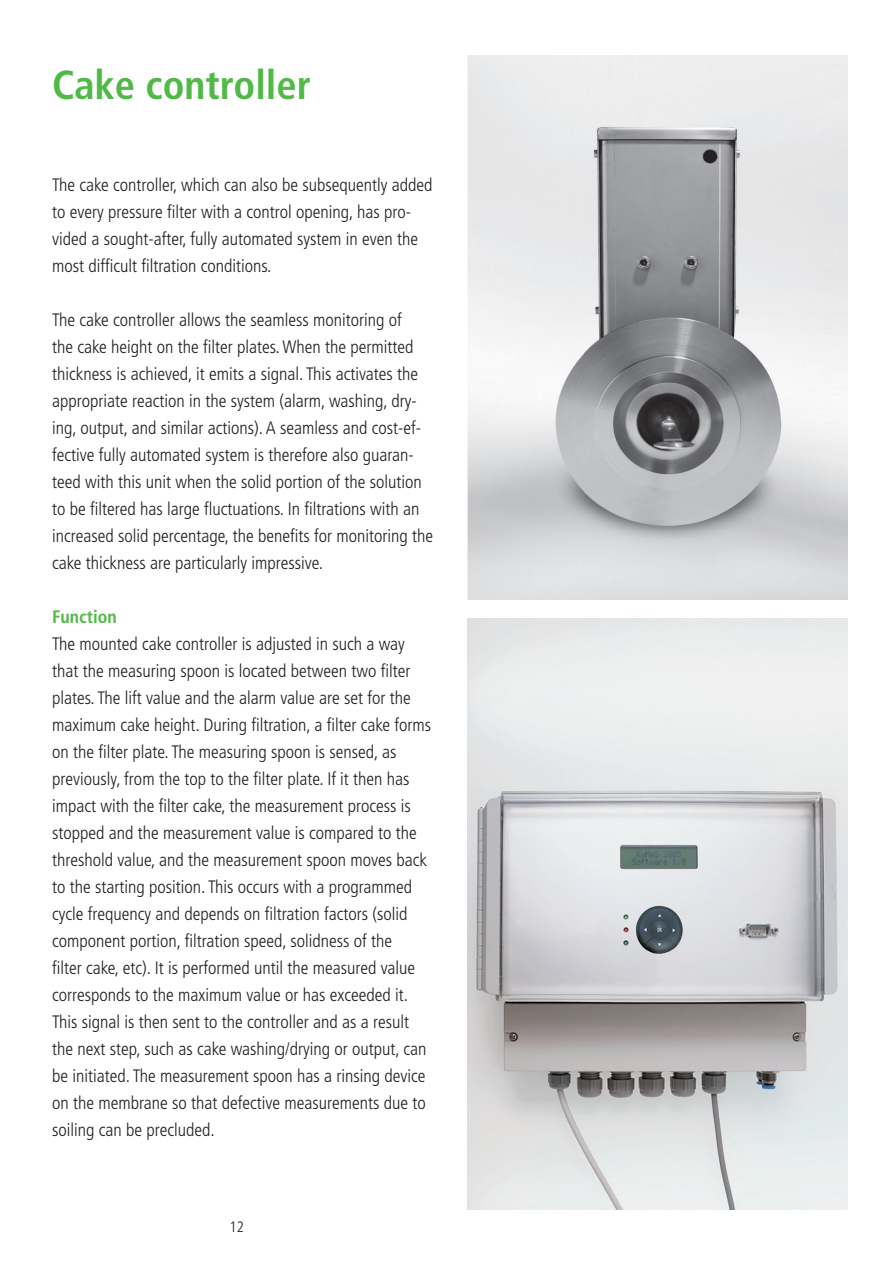
<style>
.page{position:relative;width:893px;height:1263px;background:#fff}
.page>*{position:absolute;margin:0;border:0;box-sizing:border-box;transform-origin:0 0}
.t1{font:700 condensed 40.5px "Frutiger";color:#51b948}
.t2{font:300 condensed 18px/27px "Frutiger";color:#231f20}
.t3{font:700 condensed 18px "Frutiger";color:#51b948}
.t4{font:300 condensed 15px "Frutiger";color:#231f20}
</style>
<div class="page">
<img style="left:467px;top:55px;width:380px;height:545px">
<img style="left:467px;top:618px;width:381px;height:591px">
<h1 class="t1" style="left:52px;top:61px;width:260px">Cake controller</h1>
<p class="t2" style="left:52px;top:172px;width:382px">The cake controller, which can also be subsequently added to every pressure filter with a control opening, has pro&shy;vided a sought-after, fully automated system in even the most difficult filtration conditions.</p>
<p class="t2" style="left:52px;top:307px;width:383px">The cake controller allows the seamless monitoring of<br>the cake height on the filter plates. When the permitted thickness is achieved, it emits a signal. This activates the appropriate reaction in the system (alarm, washing, dry&shy;ing, output, and similar actions). A seamless and cost-ef&shy;fective fully automated system is therefore also guaran&shy;teed with this unit when the solid portion of the solution to be filtered has large fluctuations. In filtrations with an increased solid percentage, the benefits for monitoring the cake thickness are particularly impressive.</p>
<p class="t3" style="left:52px;top:606px;width:66px">Function</p>
<p class="t2" style="left:52px;top:631px;width:381px">The mounted cake controller is adjusted in such a way that the measuring spoon is located between two filter plates. The lift value and the alarm value are set for the maximum cake height. During filtration, a filter cake forms on the filter plate. The measuring spoon is sensed, as previously, from the top to the filter plate. If it then has impact with the filter cake, the measurement process is stopped and the measurement value is compared to the threshold value, and the measurement spoon moves back to the starting position. This occurs with a programmed cycle frequency and depends on filtration factors (solid component portion, filtration speed, solidness of the<br>filter cake, etc). It is performed until the measured value corresponds to the maximum value or has exceeded it.<br>This signal is then sent to the controller and as a result the next step, such as cake washing/drying or output, can be initiated. The measurement spoon has a rinsing device on the membrane so that defective measurements due to soiling can be precluded.</p>
<p class="t4" style="left:230px;top:1219px;width:16px">12</p>
</div>
